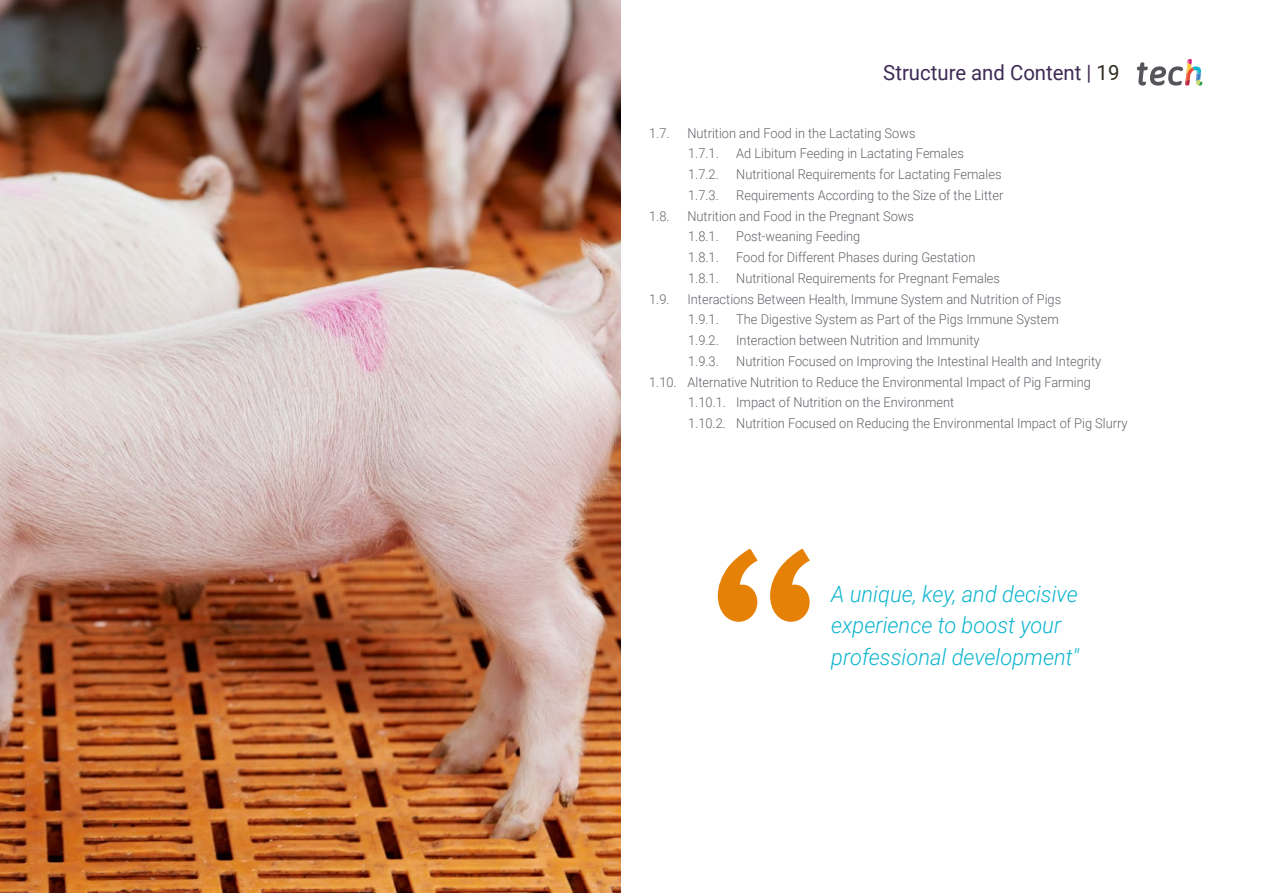
<style>
.page{position:relative;width:1263px;height:893px;background:#fff}
.page>*{position:absolute;margin:0;border:0;box-sizing:border-box;transform-origin:0 0}
.t1{font:italic 300 22.5px/31.5px "Roboto";color:#0fb6cf}
.t2{font:21px "Roboto";color:#3d2b56}
.t3{font:300 13.5px/20.7px "Roboto";color:#61646a;scale:.95 1}
.s1{color:#312e20}
</style>
<div class="page">
<img style="left:0;top:0;width:621px;height:893px">
<svg style="left:1137px;top:59px;width:65px;height:27px"></svg>
<svg style="left:718px;top:549px;width:92px;height:73px"></svg>
<h2 class="t2" style="left:883px;top:57px;width:238px">Structure and Content | <span class="s1">19</span></h2>
<p class="t3" style="left:649px;top:122px;width:23px">1.7.</p>
<p class="t3" style="left:687px;top:122px;width:242px">Nutrition and Food in the Lactating Sows<br>1.7.1.</p>
<p class="t3" style="left:736px;top:143px;width:241px">Ad Libitum Feeding in Lactating Females</p>
<p class="t3" style="left:688px;top:164px;width:34px">1.7.2.</p>
<p class="t3" style="left:736px;top:164px;width:281px">Nutritional Requirements for Lactating Females</p>
<p class="t3" style="left:688px;top:184px;width:34px">1.7.3.</p>
<p class="t3" style="left:736px;top:184px;width:283px">Requirements According to the Size of the Litter</p>
<p class="t3" style="left:649px;top:205px;width:23px">1.8.</p>
<p class="t3" style="left:687px;top:205px;width:240px">Nutrition and Food in the Pregnant Sows<br>1.8.1.</p>
<p class="t3" style="left:736px;top:226px;width:132px">Post-weaning Feeding</p>
<p class="t3" style="left:688px;top:247px;width:34px">1.8.1.</p>
<p class="t3" style="left:736px;top:247px;width:253px">Food for Different Phases during Gestation</p>
<p class="t3" style="left:688px;top:267px;width:34px">1.8.1.</p>
<p class="t3" style="left:736px;top:267px;width:279px">Nutritional Requirements for Pregnant Females</p>
<p class="t3" style="left:649px;top:288px;width:23px">1.9.</p>
<p class="t3" style="left:687px;top:288px;width:395px">Interactions Between Health, Immune System and Nutrition of Pigs<br>1.9.1.</p>
<p class="t3" style="left:736px;top:309px;width:341px">The Digestive System as Part of the Pigs Immune System</p>
<p class="t3" style="left:688px;top:330px;width:34px">1.9.2.</p>
<p class="t3" style="left:736px;top:330px;width:258px">Interaction between Nutrition and Immunity</p>
<p class="t3" style="left:688px;top:350px;width:34px">1.9.3.</p>
<p class="t3" style="left:736px;top:350px;width:386px">Nutrition Focused on Improving the Intestinal Health and Integrity</p>
<p class="t3" style="left:649px;top:371px;width:467px">1.10. Alternative Nutrition to Reduce the Environmental Impact of Pig Farming</p>
<p class="t3" style="left:688px;top:392px;width:282px">1.10.1. Impact of Nutrition on the Environment</p>
<p class="t3" style="left:688px;top:413px;width:464px">1.10.2. Nutrition Focused on Reducing the Environmental Impact of Pig Slurry</p>
<h1 class="t1" style="left:831px;top:577px;width:249px">A unique, key, and decisive experience to boost your professional development''</h1>
</div>
